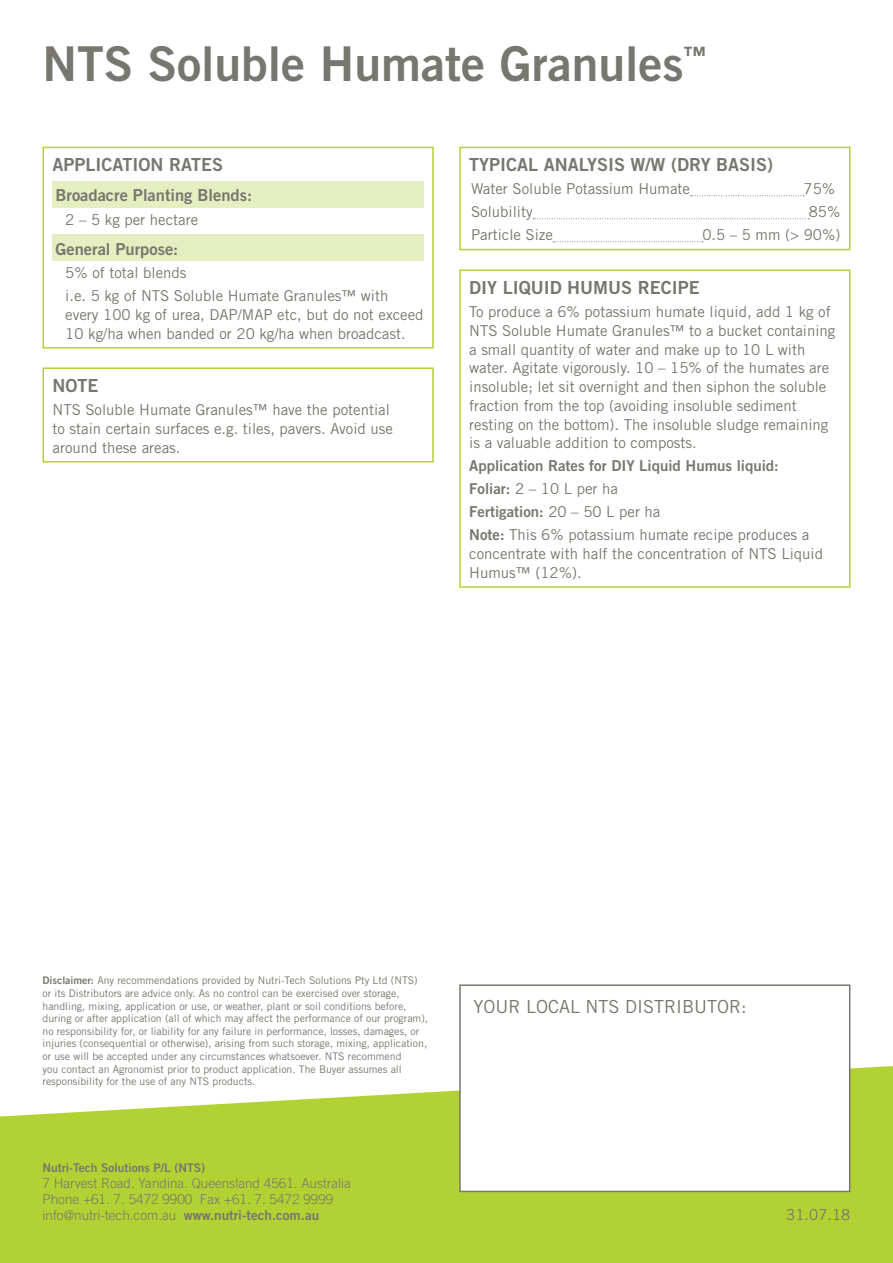
<style>
.page{position:relative;width:893px;height:1263px;background:#fff}
.page>*{position:absolute;margin:0;border:0;box-sizing:border-box;transform-origin:0 0}
.t1{font:48px "Trade Gothic Bold Two";color:#77776f}
.t2{font:18px "Trade Gothic Bold Two";color:#77776f}
.t3{font:18px "Trade Gothic";color:#77776f}
.t4{font:16.5px "Trade Gothic Bold Two";color:#77776f}
.t5{font:15px/18.8px "Trade Gothic";color:#77776f}
.t6{font:15px "Trade Gothic Bold Two";color:#77776f}
.t7{font:300 13.5px/16.2px "Trade Gothic";color:#77776f}
.t8{font:12px "Trade Gothic Bold Two";color:#77776f}
.t9{font:10.5px/12.6px "Trade Gothic";color:#77776f}
.s1{font-family:"Trade Gothic Bold Two"}
.s2{font-family:"Trade Gothic"}
.s3{font-family:"Trade Gothic Bold Two";font-weight:400}
</style>
<div class="page">
<svg style="left:0;top:1066px;width:893px;height:197px;background:#bcd84f"></svg>
<div style="left:460px;top:985px;width:390px;height:206px;background:#fff"></div>
<div style="left:459px;top:984px;width:391px;height:208px;border:2px solid #77776f"></div>
<div style="left:53px;top:182px;width:371px;height:26px;background:#e5eec1"></div>
<div style="left:53px;top:235px;width:371px;height:26px;background:#e5eec1"></div>
<div style="left:43px;top:147px;width:391px;height:202px;border:2px solid #b2d234"></div>
<svg style="left:690px;top:195px;width:114px;height:1px"></svg>
<svg style="left:533px;top:218px;width:276px;height:1px"></svg>
<svg style="left:553px;top:241px;width:150px;height:1px"></svg>
<div style="left:459px;top:147px;width:391px;height:103px;border:2px solid #b2d234"></div>
<div style="left:459px;top:269px;width:391px;height:319px;border:2px solid #b2d234"></div>
<div style="left:43px;top:367px;width:391px;height:96px;border:2px solid #b2d234"></div>
<h1 class="t1" style="left:43px;top:35px;width:665px">NTS Soluble Humate Granules<sup>™</sup></h1>
<p class="t2" style="left:53px;top:154px;width:172px">APPLICATION RATES</p>
<p class="t4" style="left:56px;top:185px;width:198px">Broadacre Planting Blends:</p>
<p class="t5" style="left:65px;top:210px;width:134px">2 – 5 kg per hectare</p>
<p class="t4" style="left:56px;top:239px;width:124px">General Purpose:</p>
<p class="t5" style="left:65px;top:261px;width:325px;line-height:23px">5% of total blends<br>i.e. 5 kg of NTS Soluble Humate Granules™ with</p>
<p class="t5" style="left:65px;top:305px;width:360px">every 100 kg of urea, DAP/MAP etc, but do not exceed<br>10 kg/ha when banded or 20 kg/ha when broadcast.</p>
<p class="t2" style="left:53px;top:374px;width:48px">NOTE</p>
<p class="t5" style="left:53px;top:400px;width:342px">NTS Soluble Humate Granules™ have the potential to stain certain surfaces e.g. tiles, pavers. Avoid use around these areas.</p>
<p class="t2" style="left:469px;top:154px;width:305px">TYPICAL ANALYSIS W/W (DRY BASIS)</p>
<p class="t5" style="left:471px;top:179px;width:220px">Water Soluble Potassium Humate</p>
<p class="t5" style="left:804px;top:179px;width:33px">75%</p>
<p class="t5" style="left:471px;top:202px;width:63px">Solubility</p>
<p class="t5" style="left:809px;top:202px;width:33px">85%</p>
<p class="t5" style="left:471px;top:225px;width:84px">Particle Size</p>
<p class="t5" style="left:702px;top:225px;width:140px">0.5 – 5 mm (&gt; 90%)</p>
<p class="t2" style="left:469px;top:276px;width:232px">DIY LIQUID HUMUS RECIPE</p>
<p class="t5" style="left:469px;top:302px;width:368px">To produce a 6% potassium humate liquid, add 1 kg of NTS Soluble Humate Granules™ to a bucket containing a small quantity of water and make up to 10 L with water. Agitate vigorously. 10 – 15% of the humates are insoluble; let sit overnight and then siphon the soluble fraction from the top (avoiding insoluble sediment resting on the bottom). The insoluble sludge remaining is a valuable addition to composts.</p>
<p class="t6" style="left:469px;top:457px;width:311px">Application Rates for DIY Liquid Humus liquid:</p>
<p class="t5" style="left:469px;top:479px;width:150px"><span class="s1">Foliar:</span> 2 – 10 L per ha</p>
<p class="t6" style="left:469px;top:503px;width:193px">Fertigation: <span class="s2">20 – 50 L per ha</span></p>
<p class="t5" style="left:469px;top:525px;width:355px"><span class="s1">Note:</span> This 6% potassium humate recipe produces a concentrate with half the concentration of NTS Liquid<br>Humus™ (12%).</p>
<p class="t9" style="left:43px;top:974px;width:387px"><span class="s1">Disclaimer:</span> Any recommendations provided by Nutri-Tech Solutions Pty Ltd (NTS) or its Distributors are advice only. As no control can be exercised over storage, handling, mixing, application or use, or weather, plant or soil conditions before, during or after application (all of which may affect the performance of our program), no responsibility for, or liability for any failure in performance, losses, damages, or injuries (consequential or otherwise), arising from such storage, mixing, application, or use will be accepted under any circumstances whatsoever. NTS recommend<br>you contact an Agronomist prior to product application. The Buyer assumes all responsibility for the use of any NTS products.</p>
<p class="t8" style="left:43px;top:1160px;width:164px">Nutri-Tech Solutions P/L (NTS)</p>
<p class="t7" style="left:43px;top:1175px;width:310px">7 Harvest Road. Yandina. Queensland 4561. Australia<br>Phone +61. 7. 5472 9900 Fax +61. 7. 5472 9999 info@nutri-tech.com.au <span class="s3">www.nutri-tech.com.au</span></p>
<p class="t3" style="left:473px;top:995px;width:275px">YOUR LOCAL NTS DISTRIBUTOR:</p>
<p class="t5" style="left:786px;top:1205px;width:66px">31.07.18</p>
</div>
